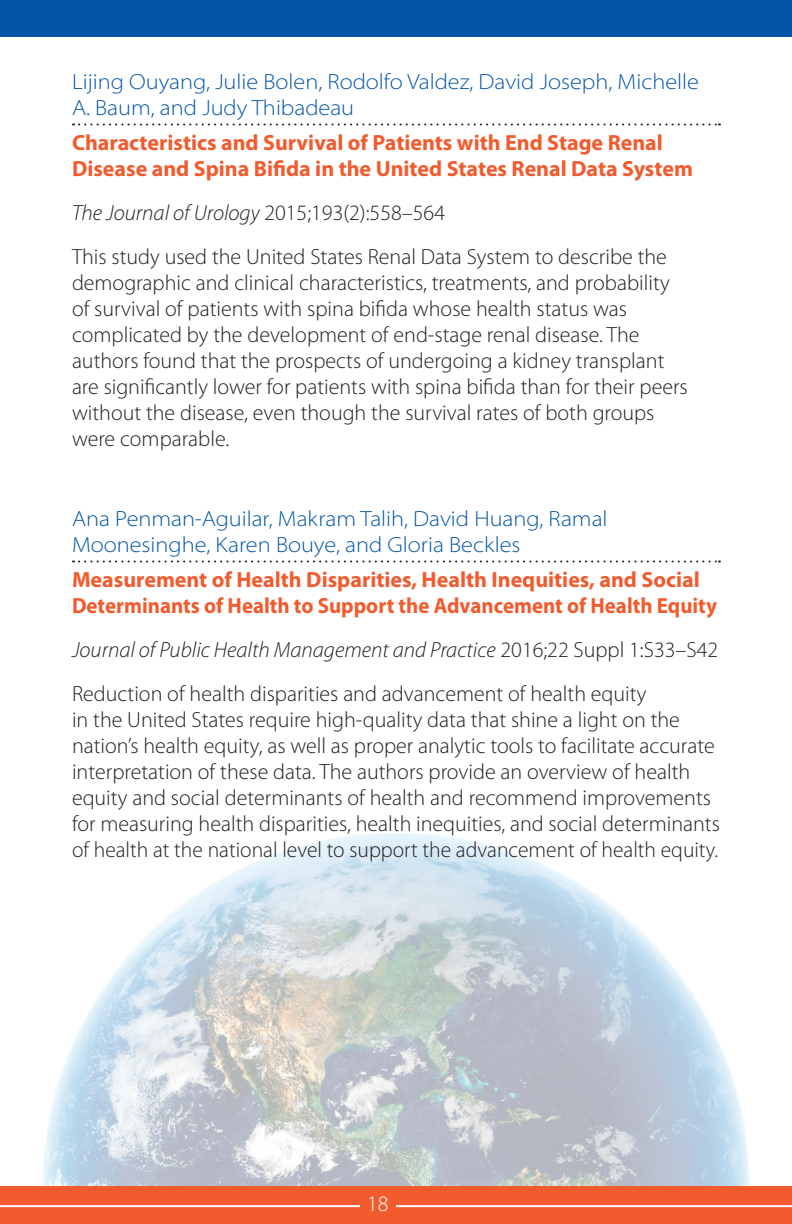
<style>
.page{position:relative;width:792px;height:1224px;background:#fff}
.page>*{position:absolute;margin:0;border:0;box-sizing:border-box;transform-origin:0 0}
.t1{font:300 22px/26px "Myriad Pro";color:#231f20}
.t2{font:700 22px/26px "Myriad Pro";color:#f15b2e}
.t3{font:300 semi-expanded 22px/26px "Myriad Pro";color:#0154a6}
.t4{font:italic 300 22px "Myriad Pro";color:#231f20}
.t5{font:300 22px "Myriad Pro";color:#fff}
.s1{font-style:normal}
</style>
<div class="page">
<img style="left:0;top:833px;width:792px;height:354px">
<div style="left:0;top:1187px;width:792px;height:37px;background:#f15b2e"></div>
<div style="left:0;top:0;width:792px;height:36px;background:#0154a6"></div>
<hr style="left:0;top:1205px;width:360px;height:2px;background:#fff">
<hr style="left:396px;top:1205px;width:396px;height:2px;background:#fff">
<svg style="left:73px;top:124px;width:647px;height:2px"></svg>
<svg style="left:73px;top:560px;width:647px;height:2px"></svg>
<p class="t3" style="left:72px;top:68px;width:629px">Lijing Ouyang, Julie Bolen, Rodolfo Valdez, David Joseph, Michelle</p>
<p class="t3" style="left:72px;top:94px;width:284px">A. Baum, and Judy Thibadeau</p>
<h4 class="t2" style="left:72px;top:129px;width:622px">Characteristics and Survival of Patients with End Stage Renal<br>Disease and Spina Bifida in the United States Renal Data System</h4>
<p class="t4" style="left:72px;top:201px;width:375px">The Journal of Urology <span class="s1">2015;193(2):558–564</span></p>
<p class="t1" style="left:72px;top:244px;width:617px">This study used the United States Renal Data System to describe the demographic and clinical characteristics, treatments, and probability of survival of patients with spina bifida whose health status was complicated by the development of end-stage renal disease. The authors found that the prospects of undergoing a kidney transplant are significantly lower for patients with spina bifida than for their peers without the disease, even though the survival rates of both groups were comparable.</p>
<p class="t3" style="left:72px;top:505px;width:537px">Ana Penman-Aguilar, Makram Talih, David Huang, Ramal<br>Moonesinghe, Karen Bouye, and Gloria Beckles</p>
<h4 class="t2" style="left:72px;top:566px;width:647px">Measurement of Health Disparities, Health Inequities, and Social<br>Determinants of Health to Support the Advancement of Health Equity</h4>
<p class="t4" style="left:72px;top:638px;width:648px">Journal of Public Health Management and Practice <span class="s1">2016;22 Suppl 1:S33–S42</span></p>
<p class="t1" style="left:72px;top:681px;width:650px">Reduction of health disparities and advancement of health equity<br>in the United States require high-quality data that shine a light on the nation’s health equity, as well as proper analytic tools to facilitate accurate interpretation of these data. The authors provide an overview of health equity and social determinants of health and recommend improvements for measuring health disparities, health inequities, and social determinants of health at the national level to support the advancement of health equity.</p>
<p class="t5" style="left:367px;top:1192px;width:23px">18</p>
</div>
